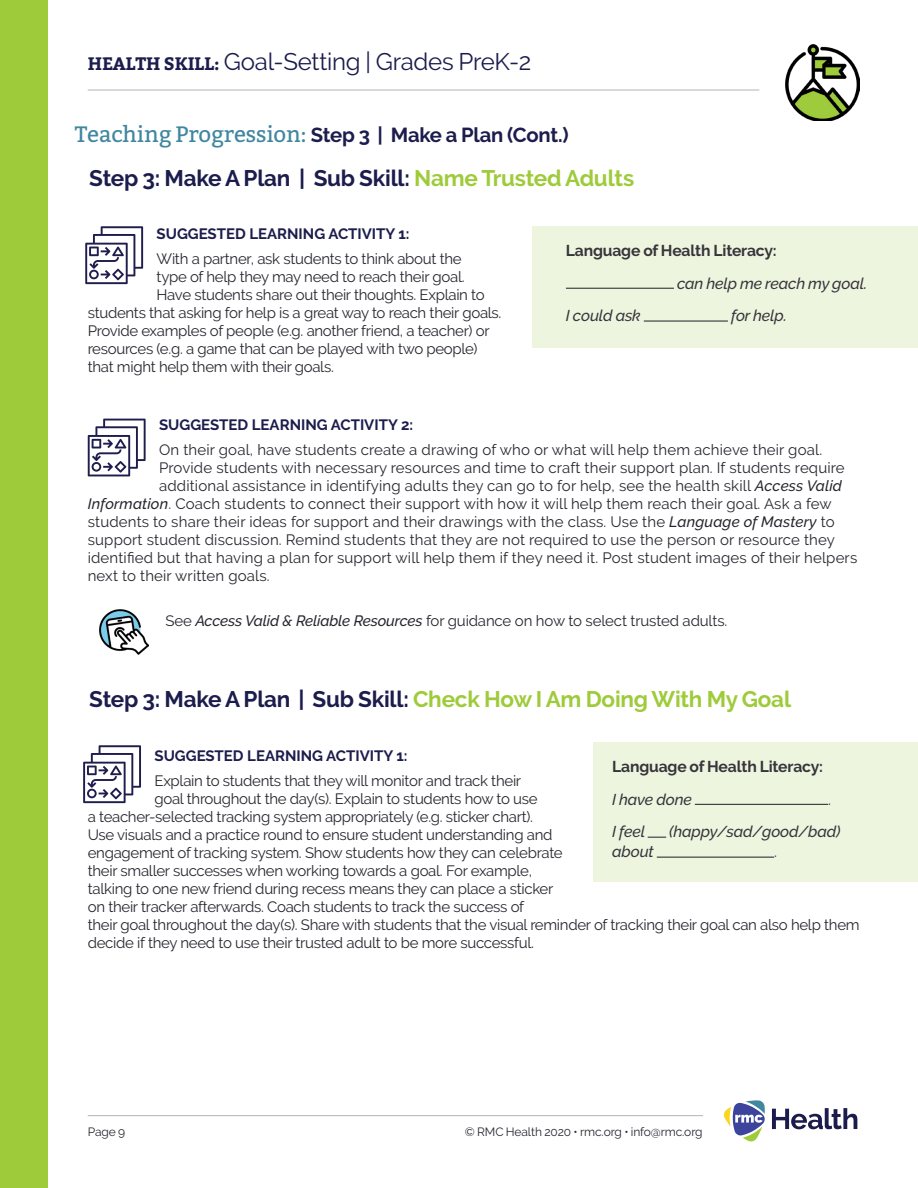
<style>
.page{position:relative;width:918px;height:1188px;background:#fff}
.page>*{position:absolute;margin:0;border:0;box-sizing:border-box;transform-origin:0 0}
.t1{font:24px "Raleway";letter-spacing:-.01em;color:#1c1c4d}
.Medium_Purple_Header{font:700 22.5px "Raleway";letter-spacing:-.01em;color:#9ecb3a}
.Medium_Purple_Header-2{font:700 22.5px "Raleway";letter-spacing:-.01em;color:#1c1c4d}
.t2{font:700 20.25px "Raleway";letter-spacing:-.01em;color:#1c1c4d}
.t3{font:italic 500 15.75px "Raleway";letter-spacing:-.01em;color:#36353b}
.t4{font:700 15.75px "Raleway";letter-spacing:-.01em;color:#36353b}
.t5{font:15.75px "Raleway";color:#36353b}
.Body_Copy{font:15px "Raleway";letter-spacing:-.02em;color:#26272e}
.Body_Copy-2{font:15px "Raleway";letter-spacing:.01em;color:#26272e}
.Small_Purple_Header{font:700 15px "Raleway";color:#1c1c4d}
.t6{font:12px "Raleway";letter-spacing:-.01em;color:#26272e}
.s1{font-family:"Bitter";font-weight:700;font-size:18px}
.s2{font-family:"Bitter";font-weight:400;font-size:22.35px;color:#40879f}
.s3{color:#9ecb3a}
.s4{font-weight:500;font-style:italic}
.s5{color:#1c1c4d}
</style>
<div class="page">
<svg style="left:724px;top:1100px;width:41px;height:42px"></svg>
<svg style="left:772px;top:1108px;width:85px;height:21px"></svg>
<hr style="left:88px;top:1115px;width:615px;height:1px;background:#b4b5b8">
<div style="left:0;top:0;width:47px;height:1188px;background:#9ecb3a"></div>
<hr style="left:88px;top:90px;width:671px;height:1px;background:#b4b5b8">
<img style="left:785px;top:45px;width:74px;height:76px">
<div style="left:532px;top:226px;width:386px;height:122px;background:#eef5df"></div>
<hr style="left:566px;top:288px;width:108px;height:1px;background:#36353b">
<hr style="left:644px;top:320px;width:84px;height:2px;background:#36353b">
<svg style="left:88px;top:419px;width:58px;height:57px"></svg>
<img style="left:99px;top:610px;width:49px;height:45px">
<svg style="left:83px;top:745px;width:58px;height:58px"></svg>
<div style="left:594px;top:742px;width:324px;height:140px;background:#eef5df"></div>
<hr style="left:695px;top:804px;width:133px;height:1px;background:#36353b">
<svg style="left:648px;top:837px;width:18px;height:1px"></svg>
<hr style="left:657px;top:857px;width:117px;height:1px;background:#36353b">
<svg style="left:85px;top:226px;width:58px;height:58px"></svg>
<h1 class="t1" style="left:88px;top:47px;width:445px"><span class="s1">HEALTH SKILL:</span> Goal-Setting | Grades PreK-2</h1>
<p class="t2" style="left:75px;top:124px;width:495px"><span class="s2">Teaching Progression:</span> Step 3 | Make a Plan (Cont.)</p>
<p class="Medium_Purple_Header-2" style="left:89px;top:166px;width:546px">Step 3: Make A Plan | Sub Skill: <span class="s3">Name Trusted Adults</span></p>
<p class="Small_Purple_Header" style="left:157px;top:226px;width:255px">SUGGESTED LEARNING ACTIVITY 1:</p>
<p class="Body_Copy" style="left:157px;top:250px;width:307px">With a partner, ask students to think about the</p>
<p class="Body_Copy" style="left:157px;top:268px;width:310px">type of help they may need to reach their goal.</p>
<p class="Body_Copy" style="left:157px;top:286px;width:330px">Have students share out their thoughts. Explain to</p>
<p class="Body_Copy" style="left:88px;top:304px;width:415px">students that asking for help is a great way to reach their goals.</p>
<p class="Body_Copy" style="left:88px;top:322px;width:404px">Provide examples of people (e.g. another friend, a teacher) or</p>
<p class="Body_Copy" style="left:88px;top:340px;width:391px">resources (e.g. a game that can be played with two people)</p>
<p class="Body_Copy" style="left:88px;top:358px;width:248px">that might help them with their goals.</p>
<p class="t4" style="left:566px;top:241px;width:212px">Language of Health Literacy:</p>
<p class="t3" style="left:677px;top:274px;width:192px">can help me reach my goal.</p>
<p class="t3" style="left:566px;top:307px;width:76px">I could ask</p>
<p class="t3" style="left:731px;top:307px;width:57px">for help.</p>
<p class="Small_Purple_Header" style="left:159px;top:416px;width:256px">SUGGESTED LEARNING ACTIVITY 2:</p>
<p class="Body_Copy-2" style="left:159px;top:441px;width:665px">On their goal, have students create a drawing of who or what will help them achieve their goal.</p>
<p class="Body_Copy-2" style="left:159px;top:459px;width:687px">Provide students with necessary resources and time to craft their support plan. If students require</p>
<p class="Body_Copy-2" style="left:159px;top:477px;width:684px">additional assistance in identifying adults they can go to for help, see the health skill <span class="s4">Access Valid</span></p>
<p class="Body_Copy-2" style="left:88px;top:495px;width:746px"><span class="s4">Information</span>. Coach students to connect their support with how it will help them reach their goal. Ask a few</p>
<p class="Body_Copy-2" style="left:88px;top:513px;width:748px">students to share their ideas for support and their drawings with the class. Use the <span class="s4">Language of Mastery</span> to</p>
<p class="Body_Copy-2" style="left:88px;top:531px;width:749px">support student discussion. Remind students that they are not required to use the person or resource they</p>
<p class="Body_Copy-2" style="left:88px;top:549px;width:771px">identified but that having a plan for support will help them if they need it. Post student images of their helpers</p>
<p class="Body_Copy-2" style="left:88px;top:567px;width:184px">next to their written goals.</p>
<p class="Body_Copy" style="left:165px;top:612px;width:564px">See <span class="s4">Access Valid &amp; Reliable Resources</span> for guidance on how to select trusted adults.</p>
<p class="Medium_Purple_Header" style="left:89px;top:686px;width:703px"><span class="s5">Step 3: Make A Plan | Sub Skill:</span> Check How I Am Doing With My Goal</p>
<p class="Small_Purple_Header" style="left:155px;top:747px;width:255px">SUGGESTED LEARNING ACTIVITY 1:</p>
<p class="Body_Copy" style="left:155px;top:772px;width:368px">Explain to students that they will monitor and track their</p>
<p class="Body_Copy" style="left:155px;top:790px;width:385px">goal throughout the day(s). Explain to students how to use</p>
<p class="Body_Copy" style="left:88px;top:808px;width:447px">a teacher-selected tracking system appropriately (e.g. sticker chart).</p>
<p class="Body_Copy" style="left:88px;top:826px;width:466px">Use visuals and a practice round to ensure student understanding and</p>
<p class="Body_Copy" style="left:88px;top:844px;width:477px">engagement of tracking system. Show students how they can celebrate</p>
<p class="Body_Copy" style="left:88px;top:862px;width:446px">their smaller successes when working towards a goal. For example,</p>
<p class="Body_Copy" style="left:88px;top:880px;width:467px">talking to one new friend during recess means they can place a sticker</p>
<p class="Body_Copy" style="left:88px;top:898px;width:438px">on their tracker afterwards. Coach students to track the success of</p>
<p class="Body_Copy" style="left:88px;top:916px;width:773px">their goal throughout the day(s). Share with students that the visual reminder of tracking their goal can also help them</p>
<p class="Body_Copy" style="left:88px;top:934px;width:448px">decide if they need to use their trusted adult to be more successful.</p>
<p class="t4" style="left:612px;top:757px;width:212px">Language of Health Literacy:</p>
<p class="t3" style="left:612px;top:790px;width:81px">I have done</p>
<p class="t5" style="left:828px;top:790px;width:4px">.</p>
<p class="t3" style="left:612px;top:823px;width:34px">I feel</p>
<p class="t3" style="left:669px;top:823px;width:173px">(happy/sad/good/bad)</p>
<p class="t3" style="left:612px;top:843px;width:43px">about</p>
<p class="t5" style="left:774px;top:843px;width:4px">.</p>
<p class="t6" style="left:88px;top:1125px;width:39px">Page 9</p>
<p class="t6" style="left:465px;top:1125px;width:239px">© RMC Health 2020 • rmc.org • info@rmc.org</p>
</div>
